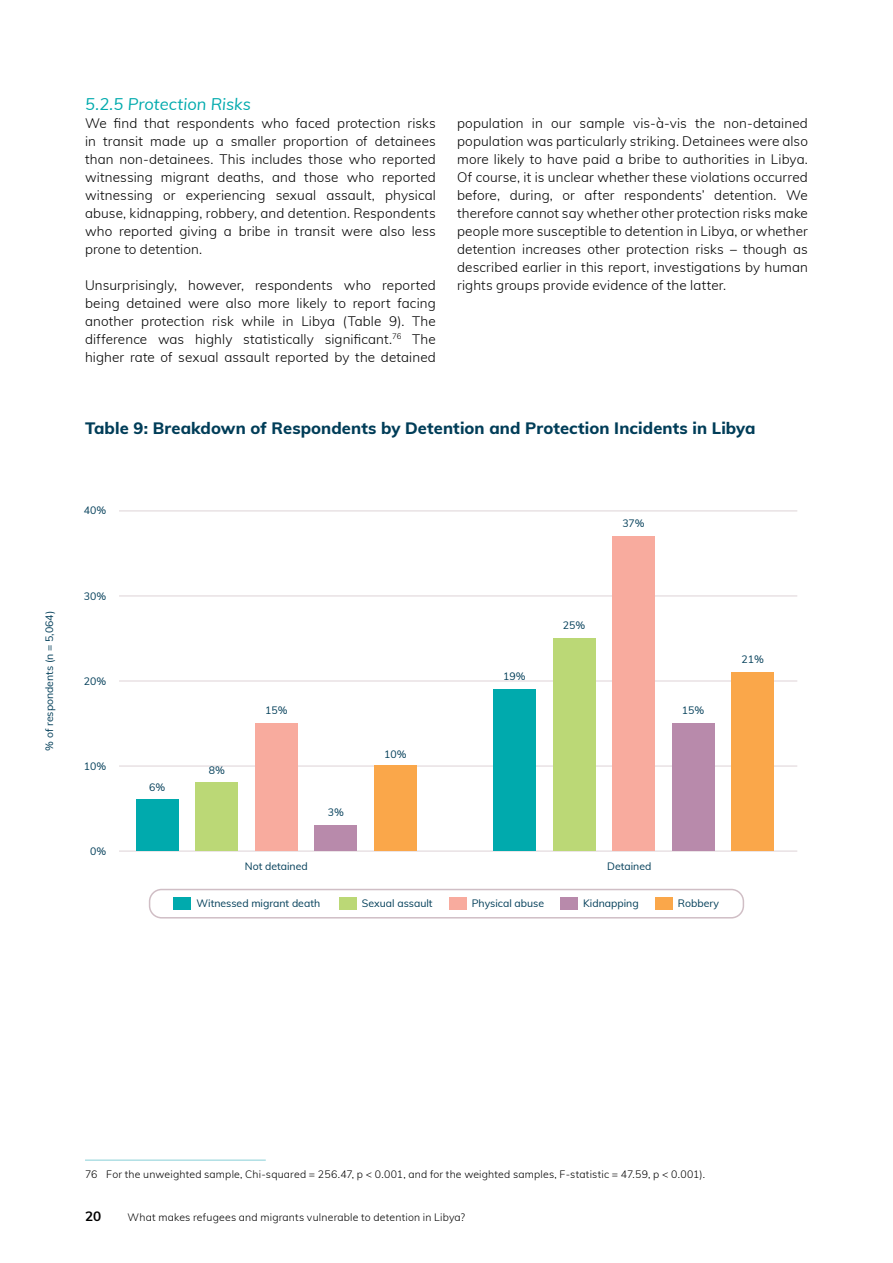
<style>
.page{position:relative;width:893px;height:1263px;background:#fff}
.page>*{position:absolute;margin:0;border:0;box-sizing:border-box;transform-origin:0 0}
.t1{font:800 16.5px "Muli";letter-spacing:.005em;color:#003d58}
.t2{font:italic 16.5px "Muli";color:#00aaad}
.t3{font:300 13.5px/18px "Muli";letter-spacing:.005em;color:#000;text-align:justify}
.t4{font:700 13.5px "Muli";color:#000}
.t5{font:300 10.5px "Muli";letter-spacing:.015em;color:#000}
.t6{font:10.5px "Muli";color:#003d58}
</style>
<div class="page">
<hr style="left:85px;top:1159px;width:181px;height:2px;background:#afdfe4">
<hr style="left:119px;top:850px;width:678px;height:2px;background:#e3dadd">
<hr style="left:119px;top:765px;width:678px;height:2px;background:#e3dadd">
<hr style="left:119px;top:680px;width:678px;height:2px;background:#e3dadd">
<hr style="left:119px;top:595px;width:678px;height:1px;background:#e3dadd">
<hr style="left:119px;top:510px;width:678px;height:1px;background:#e3dadd">
<div style="left:136px;top:799px;width:43px;height:51px;background:#00aaad"></div>
<div style="left:196px;top:782px;width:42px;height:68px;background:#bbd876"></div>
<div style="left:255px;top:723px;width:43px;height:127px;background:#f8ab9e"></div>
<div style="left:315px;top:825px;width:42px;height:25px;background:#b88aab"></div>
<div style="left:374px;top:765px;width:43px;height:85px;background:#faa74a"></div>
<div style="left:493px;top:689px;width:43px;height:161px;background:#00aaad"></div>
<div style="left:553px;top:638px;width:42px;height:212px;background:#bbd876"></div>
<div style="left:612px;top:536px;width:43px;height:314px;background:#f8ab9e"></div>
<div style="left:672px;top:723px;width:42px;height:127px;background:#b88aab"></div>
<div style="left:731px;top:672px;width:43px;height:178px;background:#faa74a"></div>
<div style="left:149px;top:889px;width:595px;height:29px;border:2px solid #d0bec5;border-radius:12px"></div>
<div style="left:174px;top:897px;width:17px;height:13px;background:#00aaad"></div>
<div style="left:339px;top:897px;width:17px;height:13px;background:#bbd876"></div>
<div style="left:449px;top:897px;width:17px;height:13px;background:#f8ab9e"></div>
<div style="left:561px;top:897px;width:17px;height:13px;background:#b88aab"></div>
<div style="left:655px;top:897px;width:17px;height:13px;background:#faa74a"></div>
<p class="t6" style="left:42px;top:751px;width:141px;rotate:-90deg">% of respondents (n = 5,064)</p>
<p class="t2" style="left:85px;top:92px;width:168px">5.2.5 Protection Risks</p>
<p class="t3" style="left:85px;top:113px;width:352px">We find that respondents who faced protection risks in transit made up a smaller proportion of detainees than non-detainees. This includes those who reported witnessing migrant deaths, and those who reported witnessing or experiencing sexual assault, physical abuse, kidnapping, robbery, and detention. Respondents who reported giving a bribe in transit were also less prone to detention.</p>
<p class="t3" style="left:85px;top:275px;width:352px">Unsurprisingly, however, respondents who reported being detained were also more likely to report facing another protection risk while in Libya (Table 9). The difference was highly statistically significant.<sup>76</sup> The higher rate of sexual assault reported by the detained</p>
<p class="t3" style="left:457px;top:113px;width:352px">population in our sample vis-à-vis the non-detained population was particularly striking. Detainees were also more likely to have paid a bribe to authorities in Libya.<br>Of course, it is unclear whether these violations occurred before, during, or after respondents’ detention. We therefore cannot say whether other protection risks make people more susceptible to detention in Libya, or whether detention increases other protection risks – though as described earlier in this report, investigations by human rights groups provide evidence of the latter.</p>
<p class="t1" style="left:85px;top:416px;width:672px">Table 9: Breakdown of Respondents by Detention and Protection Incidents in Libya</p>
<p class="t6" style="left:84px;top:503px;width:24px">40%</p>
<p class="t6" style="left:84px;top:588px;width:24px">30%</p>
<p class="t6" style="left:84px;top:673px;width:24px">20%</p>
<p class="t6" style="left:84px;top:758px;width:24px">10%</p>
<p class="t6" style="left:90px;top:843px;width:18px">0%</p>
<p class="t6" style="left:622px;top:516px;width:24px">37%</p>
<p class="t6" style="left:149px;top:779px;width:18px">6%</p>
<p class="t6" style="left:209px;top:762px;width:18px">8%</p>
<p class="t6" style="left:265px;top:703px;width:24px">15%</p>
<p class="t6" style="left:328px;top:805px;width:18px">3%</p>
<p class="t6" style="left:384px;top:747px;width:24px">10%</p>
<p class="t6" style="left:503px;top:669px;width:24px">19%</p>
<p class="t6" style="left:563px;top:618px;width:24px">25%</p>
<p class="t6" style="left:682px;top:703px;width:24px">15%</p>
<p class="t6" style="left:245px;top:858px;width:64px">Not detained</p>
<p class="t6" style="left:607px;top:858px;width:46px">Detained</p>
<p class="t6" style="left:197px;top:895px;width:125px">Witnessed migrant death</p>
<p class="t6" style="left:362px;top:895px;width:72px">Sexual assault</p>
<p class="t6" style="left:472px;top:895px;width:74px">Physical abuse</p>
<p class="t6" style="left:583px;top:895px;width:57px">Kidnapping</p>
<p class="t6" style="left:678px;top:895px;width:43px">Robbery</p>
<p class="t6" style="left:741px;top:652px;width:24px">21%</p>
<p class="t5" style="left:85px;top:1166px;width:621px">76 For the unweighted sample, Chi-squared = 256.47, p &lt; 0.001, and for the weighted samples, F-statistic = 47.59, p &lt; 0.001).</p>
<p class="t4" style="left:85px;top:1206px;width:18px">20</p>
<p class="t5" style="left:128px;top:1210px;width:339px">What makes refugees and migrants vulnerable to detention in Libya?</p>
</div>
